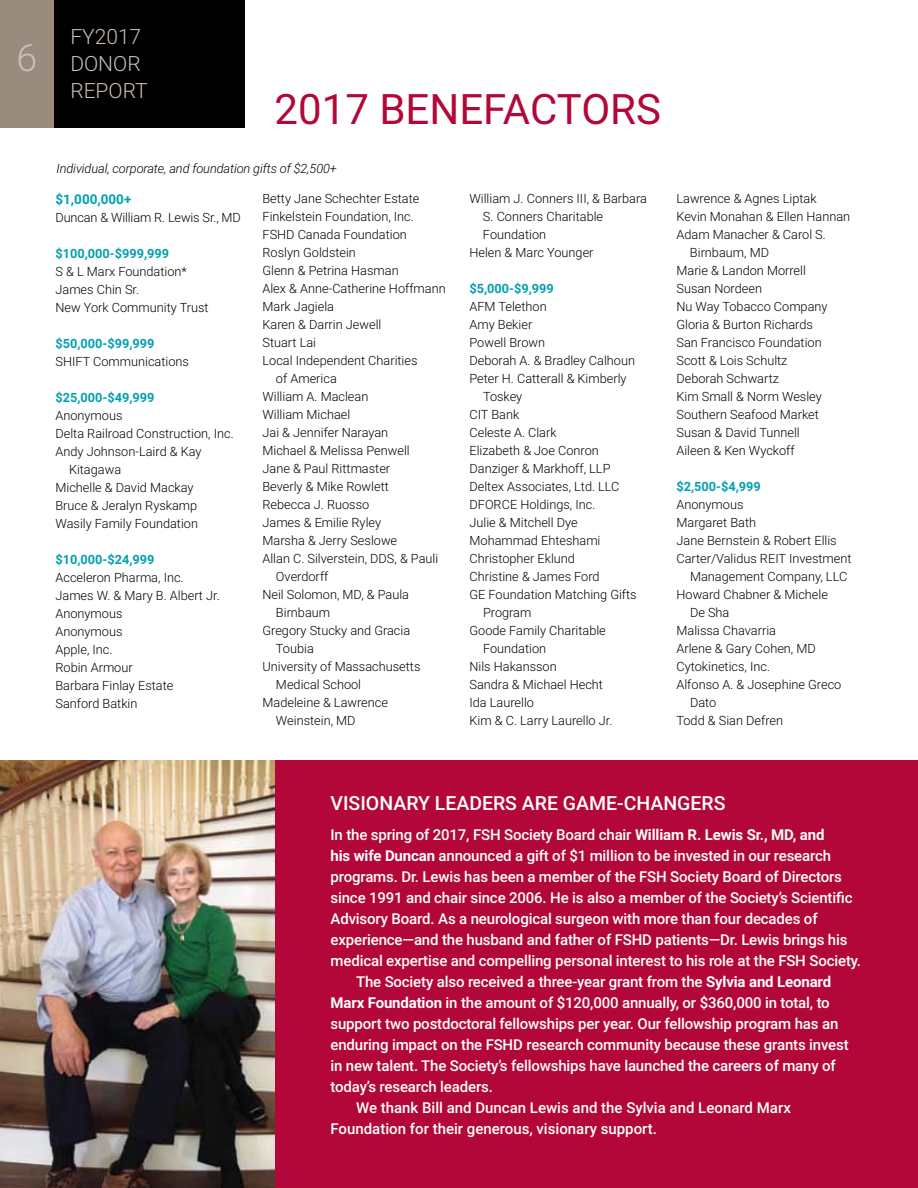
<style>
.page{position:relative;width:918px;height:1188px;background:#fff}
.page>*{position:absolute;margin:0;border:0;box-sizing:border-box;transform-origin:0 0}
.t1{font:42px "Roboto";color:#b20738}
.t2{font:300 37.5px "Roboto";color:#cac0b6}
.t3{font:300 21px/27px "Roboto";color:#cac0b6;text-align:justify}
.t4{font:500 19.5px "Roboto";color:#fff}
.t5{font:500 15px/21px "Roboto";letter-spacing:-.01em;color:#fff}
.t6{font:700 13.5px "Roboto";color:#00a0af}
.t7{font:300 12.75px/18px "Roboto";color:#000}
.t8{font:700 12.75px "Roboto";color:#00a0af}
.t9{font:italic 300 12.75px "Roboto";letter-spacing:-.01em;color:#000}
.s1{font-weight:700}
</style>
<div class="page">
<div style="left:54px;top:0;width:190px;height:127px;background:#000"></div>
<div style="left:0;top:0;width:54px;height:127px;background:#998b7d"></div>
<div style="left:0;top:760px;width:918px;height:428px;background:#b20738"></div>
<img style="left:0;top:760px;width:275px;height:428px">
<h2 class="t2" style="left:17px;top:31px;width:22px">6</h2>
<h3 class="t3" style="left:70px;top:23px;width:72px">FY2017 donor Repo</h3>
<h3 class="t3" style="left:123px;top:77px;width:21px">rt</h3>
<h1 class="t1" style="left:275px;top:80px;width:360px">2017 BENEFACTORS</h1>
<p class="t9" style="left:57px;top:160px;width:282px">Individual, corporate, and foundation gifts of $2,500+</p>
<p class="t6" style="left:56px;top:190px;width:77px">$1,000,000+</p>
<p class="t7" style="left:56px;top:208px;width:187px">Duncan &amp; William R. Lewis Sr., MD</p>
<p class="t8" style="left:56px;top:244px;width:115px">$100,000-$999,999</p>
<p class="t7" style="left:56px;top:262px;width:155px">S &amp; L Marx Foundation*<br>James Chin Sr.<br>N ew York Community Trust</p>
<p class="t8" style="left:56px;top:334px;width:100px">$50,000-$99,999</p>
<p class="t7" style="left:56px;top:352px;width:135px">SHIFT Communications</p>
<p class="t8" style="left:56px;top:388px;width:100px">$25,000-$49,999</p>
<p class="t7" style="left:56px;top:406px;width:69px">Anonymous</p>
<p class="t7" style="left:56px;top:424px;width:180px">Delta Railroad Construction, Inc.</p>
<p class="t7" style="left:56px;top:442px;width:148px">Andy Johnson-Laird &amp; Kay</p>
<p class="t7" style="left:69px;top:460px;width:54px">Kitagawa</p>
<p class="t7" style="left:56px;top:478px;width:140px">Michelle &amp; David Mackay</p>
<p class="t7" style="left:56px;top:496px;width:143px">Bruce &amp; Jeralyn Ryskamp</p>
<p class="t7" style="left:56px;top:514px;width:144px">Wasily Family Foundation</p>
<p class="t8" style="left:56px;top:550px;width:100px">$10,000-$24,999</p>
<p class="t7" style="left:56px;top:568px;width:166px">Acceleron Pharma, Inc.<br>James W. &amp; Mary B. Albert Jr.<br>Anonymous<br>Anonymous<br>Apple, Inc.<br>Robin Armour<br>Barbara Finlay Estate<br>Sanford Batkin</p>
<p class="t7" style="left:262px;top:189px;width:158px">Betty Jane Schechter Estate</p>
<p class="t7" style="left:262px;top:207px;width:153px">Finkelstein Foundation, Inc.</p>
<p class="t7" style="left:262px;top:225px;width:146px">FSHD Canada Foundation</p>
<p class="t7" style="left:262px;top:243px;width:95px">Roslyn Goldstein</p>
<p class="t7" style="left:262px;top:261px;width:138px">Glenn &amp; Petrina Hasman</p>
<p class="t7" style="left:262px;top:279px;width:185px">Alex &amp; Anne-Catherine Hoffmann</p>
<p class="t7" style="left:262px;top:297px;width:73px">Mark Jagiela</p>
<p class="t7" style="left:262px;top:315px;width:120px">Karen &amp; Darrin Jewell</p>
<p class="t7" style="left:262px;top:333px;width:55px">Stuart Lai</p>
<p class="t7" style="left:262px;top:351px;width:157px">Local Independent Charities</p>
<p class="t7" style="left:276px;top:369px;width:62px">of America</p>
<p class="t7" style="left:262px;top:387px;width:107px">William A. Maclean</p>
<p class="t7" style="left:262px;top:405px;width:89px">William Michael</p>
<p class="t7" style="left:262px;top:423px;width:127px">Jai &amp; Jennifer Narayan</p>
<p class="t7" style="left:262px;top:441px;width:149px">Michael &amp; Melissa Penwell</p>
<p class="t7" style="left:262px;top:459px;width:129px">Jane &amp; Paul Rittmaster</p>
<p class="t7" style="left:262px;top:477px;width:128px">Beverly &amp; Mike Rowlett</p>
<p class="t7" style="left:262px;top:495px;width:108px">Rebecca J. Ruosso</p>
<p class="t7" style="left:262px;top:513px;width:120px">James &amp; Emilie Ryley</p>
<p class="t7" style="left:262px;top:531px;width:136px">Marsha &amp; Jerry Seslowe</p>
<p class="t7" style="left:262px;top:549px;width:177px">Allan C. Silverstein, DDS, &amp; Pauli</p>
<p class="t7" style="left:276px;top:567px;width:54px">Overdorff</p>
<p class="t7" style="left:262px;top:585px;width:148px">Neil Solomon, MD, &amp; Paula</p>
<p class="t7" style="left:276px;top:603px;width:56px">Birnbaum</p>
<p class="t7" style="left:262px;top:621px;width:149px">Gregory Stucky and Gracia</p>
<p class="t7" style="left:276px;top:639px;width:39px">Toubia</p>
<p class="t7" style="left:262px;top:657px;width:160px">University of Massachusetts</p>
<p class="t7" style="left:276px;top:675px;width:87px">Medical School</p>
<p class="t7" style="left:262px;top:693px;width:127px">Madeleine &amp; Lawrence</p>
<p class="t7" style="left:276px;top:711px;width:81px">Weinstein, MD</p>
<p class="t7" style="left:469px;top:189px;width:179px">William J. Conners III, &amp; Barbara</p>
<p class="t7" style="left:483px;top:207px;width:122px">S. Conners Charitable</p>
<p class="t7" style="left:483px;top:225px;width:65px">Foundation</p>
<p class="t7" style="left:469px;top:243px;width:126px">Helen &amp; Marc Younger</p>
<p class="t8" style="left:470px;top:280px;width:86px">$5,000-$9,999</p>
<p class="t7" style="left:470px;top:297px;width:79px">AFM Telethon</p>
<p class="t7" style="left:470px;top:315px;width:64px">Amy Bekier</p>
<p class="t7" style="left:470px;top:333px;width:77px">Powell Brown</p>
<p class="t7" style="left:470px;top:351px;width:167px">Deborah A. &amp; Bradley Calhoun</p>
<p class="t7" style="left:470px;top:369px;width:159px">Peter H. Catterall &amp; Kimberly</p>
<p class="t7" style="left:483px;top:387px;width:41px">Toskey</p>
<p class="t7" style="left:470px;top:405px;width:51px">CIT Bank</p>
<p class="t7" style="left:470px;top:423px;width:89px">Celeste A. Clark</p>
<p class="t7" style="left:470px;top:441px;width:131px">Elizabeth &amp; Joe Conron</p>
<p class="t7" style="left:470px;top:459px;width:143px">Danziger &amp; Markhoff, LLP</p>
<p class="t7" style="left:470px;top:477px;width:152px">Deltex Associates, Ltd. LLC</p>
<p class="t7" style="left:470px;top:495px;width:127px">DFORCE Holdings, Inc.</p>
<p class="t7" style="left:470px;top:513px;width:110px">Julie &amp; Mitchell Dye</p>
<p class="t7" style="left:470px;top:531px;width:132px">Mohammad Ehteshami</p>
<p class="t7" style="left:470px;top:549px;width:107px">Christopher Eklund</p>
<p class="t7" style="left:470px;top:567px;width:132px">Christine &amp; James Ford</p>
<p class="t7" style="left:470px;top:585px;width:169px">GE Foundation Matching Gifts</p>
<p class="t7" style="left:483px;top:603px;width:50px">Program</p>
<p class="t7" style="left:470px;top:621px;width:138px">Goode Family Charitable</p>
<p class="t7" style="left:483px;top:639px;width:65px">Foundation</p>
<p class="t7" style="left:470px;top:657px;width:89px">N ils Hakansson</p>
<p class="t7" style="left:470px;top:675px;width:135px">Sandra &amp; Michael Hecht</p>
<p class="t7" style="left:470px;top:693px;width:66px">Ida Laurello</p>
<p class="t7" style="left:470px;top:711px;width:144px">Kim &amp; C. Larry Laurello Jr.</p>
<p class="t7" style="left:676px;top:189px;width:142px">Lawrence &amp; Agnes Liptak</p>
<p class="t7" style="left:676px;top:207px;width:175px">Kevin Monahan &amp; Ellen Hannan</p>
<p class="t7" style="left:676px;top:225px;width:151px">Adam Manacher &amp; Carol S.</p>
<p class="t7" style="left:690px;top:243px;width:81px">Birnbaum, MD</p>
<p class="t7" style="left:676px;top:261px;width:131px">Marie &amp; Landon Morrell</p>
<p class="t7" style="left:676px;top:279px;width:87px">Susan Nordeen</p>
<p class="t7" style="left:676px;top:297px;width:153px">N u Way Tobacco Company</p>
<p class="t7" style="left:676px;top:315px;width:138px">Gloria &amp; Burton Richards</p>
<p class="t7" style="left:676px;top:333px;width:147px">San Francisco Foundation</p>
<p class="t7" style="left:676px;top:351px;width:113px">Scott &amp; Lois Schultz</p>
<p class="t7" style="left:676px;top:369px;width:104px">Deborah Schwartz</p>
<p class="t7" style="left:676px;top:387px;width:147px">Kim Small &amp; Norm Wesley</p>
<p class="t7" style="left:676px;top:405px;width:144px">Southern Seafood Market</p>
<p class="t7" style="left:676px;top:423px;width:125px">Susan &amp; David Tunnell</p>
<p class="t7" style="left:676px;top:441px;width:120px">Aileen &amp; Ken Wyckoff</p>
<p class="t8" style="left:676px;top:478px;width:86px">$2,500-$4,999</p>
<p class="t7" style="left:676px;top:495px;width:69px">Anonymous</p>
<p class="t7" style="left:676px;top:513px;width:81px">Margaret Bath</p>
<p class="t7" style="left:676px;top:531px;width:162px">Jane Bernstein &amp; Robert Ellis</p>
<p class="t7" style="left:676px;top:549px;width:177px">Carter/Validus REIT Investment</p>
<p class="t7" style="left:690px;top:567px;width:159px">Management Company, LLC</p>
<p class="t7" style="left:676px;top:585px;width:153px">Howard Chabner &amp; Michele</p>
<p class="t7" style="left:690px;top:603px;width:41px">De Sha</p>
<p class="t7" style="left:676px;top:621px;width:101px">Malissa Chavarria</p>
<p class="t7" style="left:676px;top:639px;width:141px">Arlene &amp; Gary Cohen, MD</p>
<p class="t7" style="left:676px;top:657px;width:95px">Cytokinetics, Inc.</p>
<p class="t7" style="left:676px;top:675px;width:166px">Alfonso A. &amp; Josephine Greco</p>
<p class="t7" style="left:690px;top:693px;width:28px">Dato</p>
<p class="t7" style="left:676px;top:711px;width:108px">Todd &amp; Sian Defren</p>
<h3 class="t4" style="left:331px;top:789px;width:397px">Visionary leaders are game-changers</h3>
<p class="t5" style="left:331px;top:823px;width:524px">I n the spring of 2017, FSH Society Board chair <span class="s1">William R. Lewis Sr., MD, and<br>his wife Duncan</span> announced a gift of $1 million to be invested in our research programs. Dr. Lewis has been a member of the FSH Society Board of Directors since 1991 and chair since 2006. He is also a member of the Society’s Scientific Advisory Board. As a neurological surgeon with more than four decades of experience—and the husband and father of FSHD</p>
<p class="t5" style="left:655px;top:928px;width:193px">patients—Dr. Lewis brings his</p>
<p class="t5" style="left:331px;top:949px;width:532px">medical expertise and compelling personal interest to his role at the FSH Society.</p>
<p class="t5" style="left:356px;top:970px;width:477px">The Society also received a three-year grant from the <span class="s1">Sylvia and Leonard</span></p>
<p class="t5" style="left:331px;top:991px;width:501px"><span class="s1">Marx Foundation</span> in the amount of $120,000 annually, or $360,000 in total, to</p>
<p class="t5" style="left:331px;top:1012px;width:509px">support two postdoctoral fellowships per year. Our fellowship program has an</p>
<p class="t5" style="left:331px;top:1033px;width:174px">enduring impact on the FSHD</p>
<p class="t5" style="left:526px;top:1033px;width:324px">research community because these grants invest</p>
<p class="t5" style="left:331px;top:1054px;width:507px">in new talent. The Society’s fellowships have launched the careers of many of</p>
<p class="t5" style="left:331px;top:1075px;width:164px">today’s research leaders.</p>
<p class="t5" style="left:356px;top:1096px;width:436px">We thank Bill and Duncan Lewis and the Sylvia and Leonard Marx</p>
<p class="t5" style="left:331px;top:1117px;width:328px">Foundation for their generous, visionary support.</p>
</div>
